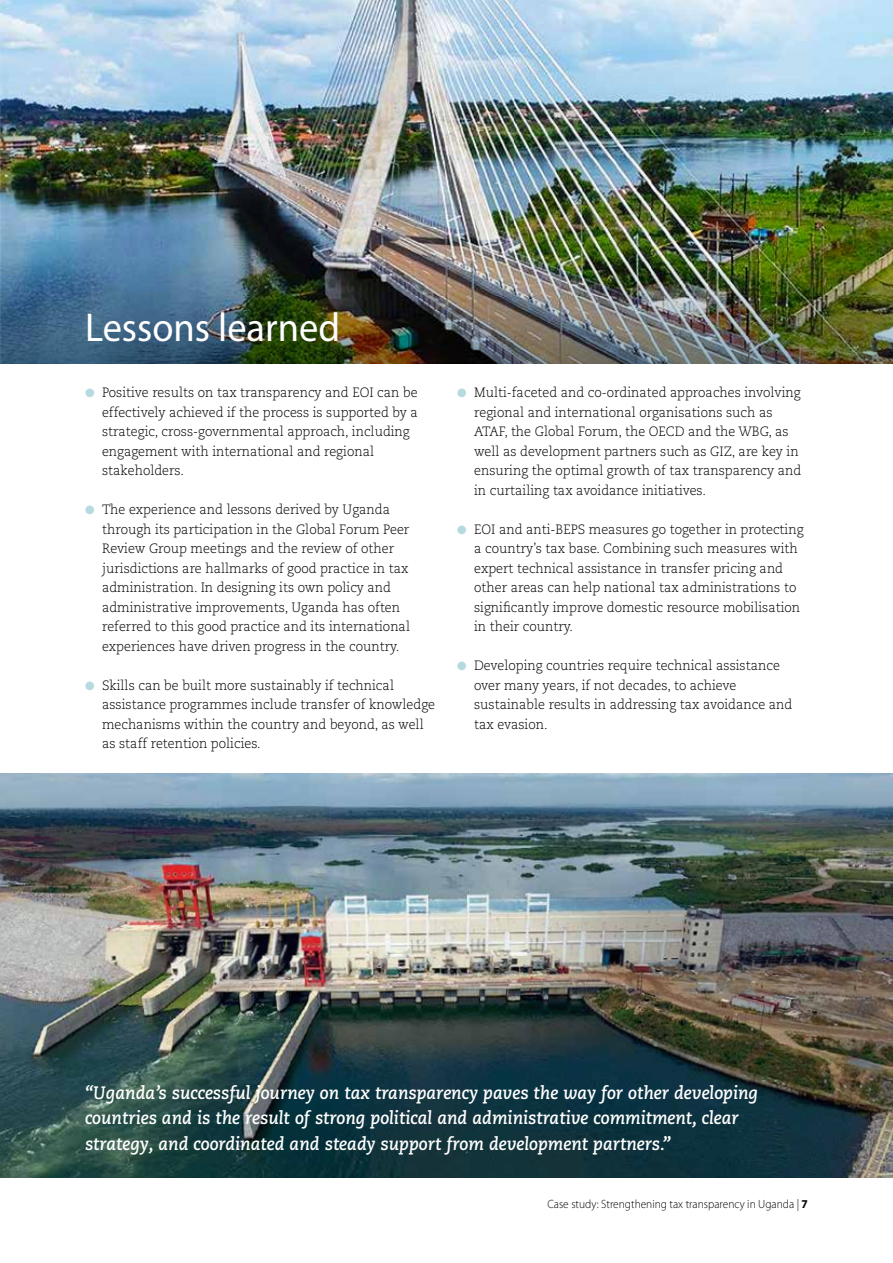
<style>
.page{position:relative;width:893px;height:1263px;background:#fff}
.page>*{position:absolute;margin:0;border:0;box-sizing:border-box;transform-origin:0 0}
.t1{font:40.5px "Myriad Pro";color:#fff;scale:.95 1}
.t2{font:italic 700 18px/25.5px "Caecilia LT Pro 76";color:#fff;scale:.95 1}
.t3{font:300 13.5px/19.5px "Caecilia LT Pro 45";color:#000;scale:.95 1}
.t4{font:300 12px "Myriad Pro";color:#000;scale:.95 1}
.s1{color:#b7dae1}
.s2{font-weight:700}
</style>
<div class="page">
<img style="left:0;top:0;width:893px;height:258px">
<img style="left:0;top:258px;width:893px;height:105px">
<img style="left:0;top:774px;width:893px;height:404px">
<h1 class="t1" style="left:85px;top:302px;width:270px">Lessons learned</h1>
<p class="t3" style="left:102px;top:382px;width:334px;text-indent:-17px"><span class="s1">●</span> Positive results on tax transparency and EOI can be effectively achieved if the process is supported by a strategic, cross-governmental approach, including engagement with international and regional stakeholders.</p>
<p class="t3" style="left:102px;top:499px;width:326px;text-indent:-17px"><span class="s1">●</span> The experience and lessons derived by Uganda through its participation in the Global Forum Peer Review Group meetings and the review of other jurisdictions are hallmarks of good practice in tax administration. In designing its own policy and administrative improvements, Uganda has often referred to this good practice and its international experiences have driven progress in the country.</p>
<p class="t3" style="left:102px;top:675px;width:352px;text-indent:-17px"><span class="s1">●</span> Skills can be built more sustainably if technical assistance programmes include transfer of knowledge mechanisms within the country and beyond, as well as staff retention policies.</p>
<p class="t3" style="left:474px;top:382px;width:346px;text-indent:-17px"><span class="s1">●</span> Multi-faceted and co-ordinated approaches involving regional and international organisations such as ATAF, the Global Forum, the OECD and the WBG, as well as development partners such as GIZ, are key in ensuring the optimal growth of tax transparency and in curtailing tax avoidance initiatives.</p>
<p class="t3" style="left:474px;top:519px;width:348px;text-indent:-17px"><span class="s1">●</span> EOI and anti-BEPS measures go together in protecting a country’s tax base. Combining such measures with expert technical assistance in transfer pricing and other areas can help national tax administrations to significantly improve domestic resource mobilisation in their country.</p>
<p class="t3" style="left:474px;top:655px;width:337px;text-indent:-17px"><span class="s1">●</span> Developing countries require technical assistance over many years, if not decades, to achieve sustainable results in addressing tax avoidance and tax evasion.</p>
<p class="t2" style="left:85px;top:1079px;width:710px">“Uganda’s successful journey on tax transparency paves the way for other developing countries and is the result of strong political and administrative commitment, clear strategy, and coordinated and steady support from development partners.”</p>
<p class="t4" style="left:547px;top:1197px;width:276px">Case study: Strengthening tax transparency in Uganda | <span class="s2">7</span></p>
</div>
